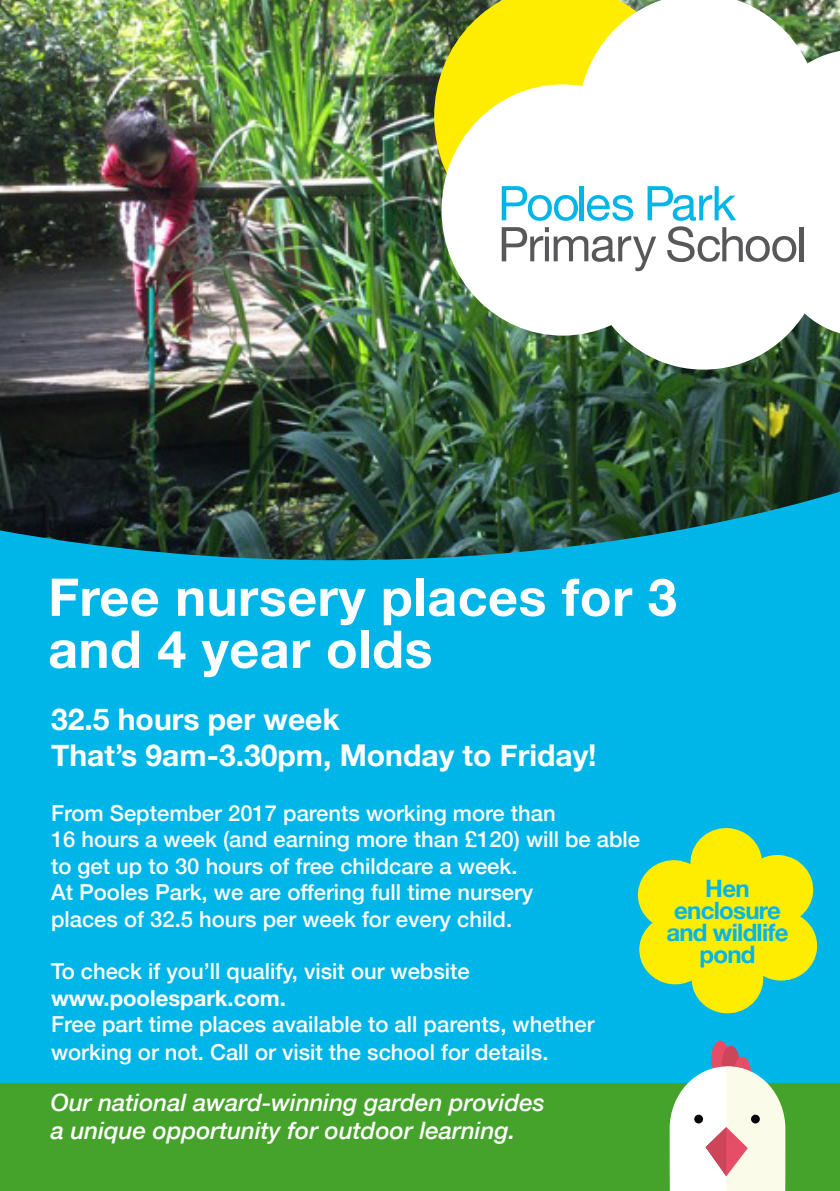
<style>
.page{position:relative;width:840px;height:1191px;background:#fff}
.page>*{position:absolute;margin:0;border:0;box-sizing:border-box;transform-origin:0 0}
.t1{font:700 52px/52px "Helvetica Neue";letter-spacing:.01em;color:#fff}
.t2{font:700 30px "Helvetica Neue";color:#fff}
.t3{font:italic 500 24px/28px "Helvetica Neue";color:#fff}
.t4{font:700 24px "Helvetica Neue";letter-spacing:-.03em;color:#00b6e8}
.t5{font:500 22px/26.4px "Helvetica Neue";color:#fff}
.t6{font:700 22px "Helvetica Neue";color:#fff}
</style>
<div class="page">
<div style="left:0;top:0;width:839px;height:1095px;background:#00b6e8"></div>
<img style="left:0;top:0;width:839px;height:560px">
<div style="left:0;top:1083px;width:839px;height:108px;background:#45a22b"></div>
<svg style="left:637px;top:828px;width:180px;height:186px"></svg>
<div style="left:710px;top:1040px;width:18px;height:37px;background:#e64d67;border-radius:50%"></div>
<div style="left:721px;top:1045px;width:18px;height:37px;background:#cc4559;border-radius:50%"></div>
<svg style="left:732px;top:1056px;width:18px;height:37px"></svg>
<svg style="left:669px;top:1066px;width:116px;height:125px;background:#e0e6df"></svg>
<svg style="left:693px;top:1114px;width:9px;height:9px"></svg>
<svg style="left:750px;top:1114px;width:9px;height:9px"></svg>
<img style="left:434px;top:0;width:7px;height:247px">
<svg style="left:441px;top:0;width:398px;height:369px;background:#e2e5c0"></svg>
<svg style="left:501px;top:186px;width:294px;height:85px;background:#cee2e8"></svg>
<svg style="left:798px;top:227px;width:4px;height:34px"></svg>
<p class="t1" style="left:48px;top:572px;width:629px">Free nursery places for 3 and 4 year olds</p>
<p class="t2" style="left:51px;top:695px;width:290px">32.5 hours per week</p>
<p class="t2" style="left:51px;top:731px;width:547px">That’s 9am-3.30pm, Monday to Friday!</p>
<p class="t5" style="left:51px;top:798px;width:506px">From September 2017 parents working more than</p>
<p class="t5" style="left:51px;top:824px;width:590px">16 hours a week (and earning more than £120) will be able to get up to 30 hours of free childcare a week.</p>
<p class="t5" style="left:51px;top:877px;width:483px">At Pooles Park, we are offering full time nursery</p>
<p class="t5" style="left:51px;top:903px;width:462px">places of 32.5 hours per week for every child.</p>
<p class="t5" style="left:51px;top:956px;width:420px">To check if you’ll qualify, visit our website</p>
<p class="t6" style="left:51px;top:980px;width:236px">www.poolespark.com.</p>
<p class="t5" style="left:51px;top:1008px;width:544px;line-height:28px">Free part time places available to all parents, whether working or not. Call or visit the school for details.</p>
<p class="t4" style="left:705px;top:869px;width:46px">Hen</p>
<p class="t4" style="left:673px;top:891px;width:108px">enclosure</p>
<p class="t4" style="left:666px;top:913px;width:124px">and wildlife</p>
<p class="t4" style="left:699px;top:935px;width:58px">pond</p>
<p class="t3" style="left:51px;top:1086px;width:495px">Our national award-winning garden provides a unique opportunity for outdoor learning.</p>
</div>
